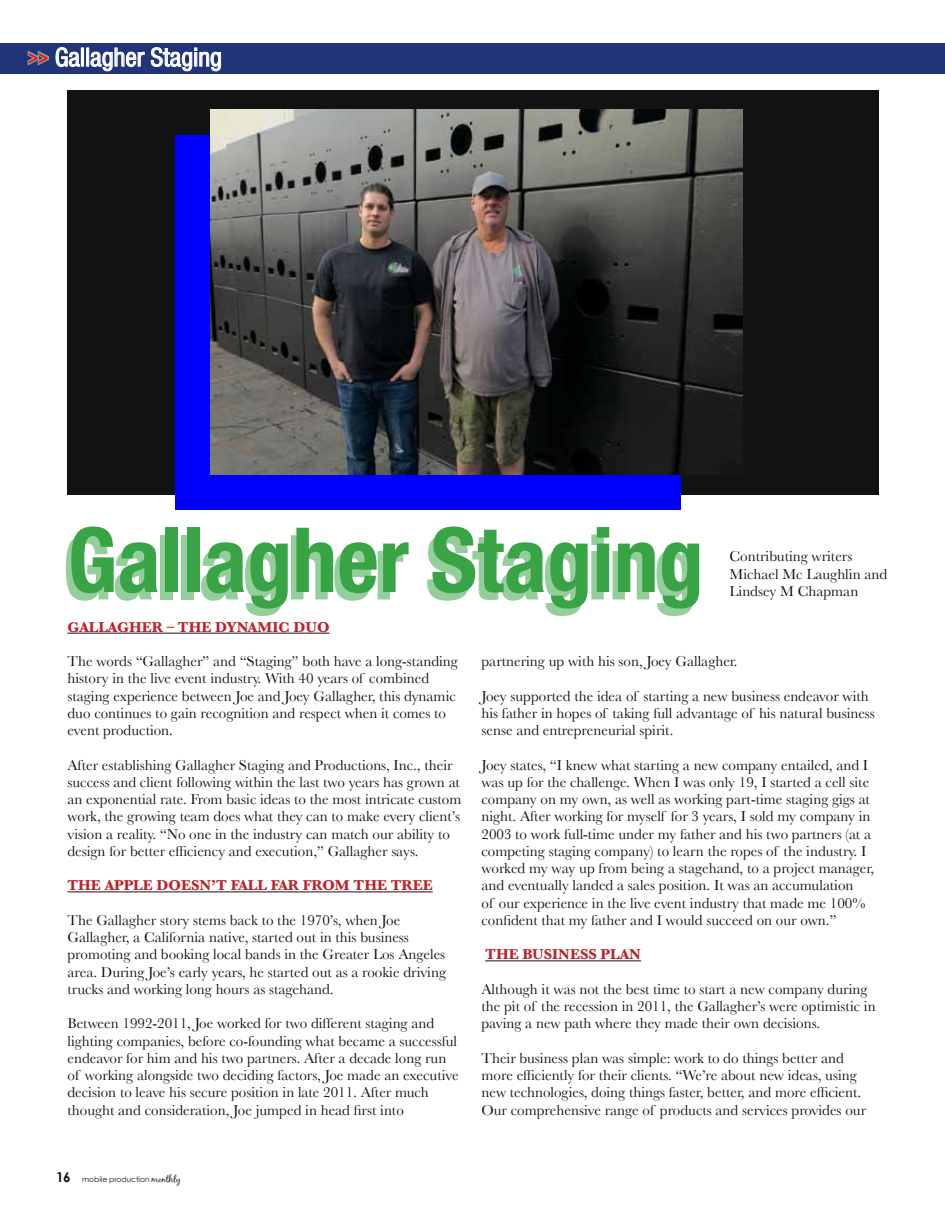
<style>
.page{position:relative;width:945px;height:1215px;background:#fff}
.page>*{position:absolute;margin:0;border:0;box-sizing:border-box;transform-origin:0 0}
.t1{font:700 condensed 90px "Helvetica Neue";color:#39a446}
.t2{font:condensed 25.5px "Helvetica Neue";color:#fff}
.t3{font:15px/17.2px "Baskerville";color:#121212}
.t4{font:700 15px "Baskerville";color:#bc2229}
.t5{font:7.5px "Century Gothic";color:#121212}
.s1{font-family:"Helvetica CY Plain";font-stretch:normal;font-size:21px;color:#fd0000}
.s2{font-weight:700;font-size:13.5px}
.s3{font-family:"Black Jack";font-size:9px}
</style>
<div class="page">
<hr style="left:68px;top:633px;width:262px;height:1px;background:#121212">
<hr style="left:68px;top:892px;width:365px;height:1px;background:#121212">
<hr style="left:485px;top:960px;width:156px;height:1px;background:#121212">
<div style="left:68px;top:90px;width:811px;height:404px;background:#121212"></div>
<div style="left:0;top:43px;width:945px;height:30px;background:#203577"></div>
<svg style="left:27px;top:47px;width:53px;height:20px"></svg>
<div style="left:81px;top:48px;width:3px;height:18px;border:1px solid #fff"></div>
<svg style="left:87px;top:47px;width:134px;height:25px"></svg>
<div style="left:176px;top:135px;width:505px;height:374px;background:#00f"></div>
<img style="left:210px;top:110px;width:533px;height:365px">
<h2 class="t2" style="left:28px;top:42px;width:195px"><span class="s1">&gt;&gt;</span> Gallagher Staging</h2>
<h1 class="t1" style="left:68px;top:506px;width:638px">Gallagher Staging</h1>
<p class="t3" style="left:730px;top:548px;width:159px">Contributing writers<br>Michael Mc Laughlin and<br>Lindsey M Chapman</p>
<p class="t4" style="left:68px;top:618px;width:264px">GALLAGHER – THE DYNAMIC DUO</p>
<p class="t3" style="left:68px;top:653px;width:392px">The words “Gallagher” and “Staging” both have a long-standing history in the live event industry. With 40 years of combined staging experience between Joe and Joey Gallagher, this dynamic duo continues to gain recognition and respect when it comes to event production.</p>
<p class="t3" style="left:68px;top:756px;width:395px">After establishing Gallagher Staging and Productions, Inc., their success and client following within the last two years has grown at an exponential rate. From basic ideas to the most intricate custom work, the growing team does what they can to make every client’s vision a reality. “No one in the industry can match our ability to design for better efficiency and execution,” Gallagher says.</p>
<p class="t4" style="left:68px;top:877px;width:367px">THE APPLE DOESN’T FALL FAR FROM THE TREE</p>
<p class="t3" style="left:68px;top:911px;width:380px">The Gallagher story stems back to the 1970’s, when Joe Gallagher, a California native, started out in this business promoting and booking local bands in the Greater Los Angeles area. During Joe’s early years, he started out as a rookie driving trucks and working long hours as stagehand.</p>
<p class="t3" style="left:68px;top:1015px;width:393px">Between 1992-2011, Joe worked for two different staging and lighting companies, before co-founding what became a successful endeavor for him and his two partners. After a decade long run of working alongside two deciding factors, Joe made an executive decision to leave his secure position in late 2011. After much thought and consideration, Joe jumped in head first into</p>
<p class="t3" style="left:482px;top:652px;width:258px">partnering up with his son, Joey Gallagher.</p>
<p class="t3" style="left:482px;top:687px;width:395px">Joey supported the idea of starting a new business endeavor with his father in hopes of taking full advantage of his natural business sense and entrepreneurial spirit.</p>
<p class="t3" style="left:482px;top:756px;width:394px">Joey states, “I knew what starting a new company entailed, and I was up for the challenge. When I was only 19, I started a cell site company on my own, as well as working part-time staging gigs at night. After working for myself for 3 years, I sold my company in 2003 to work full-time under my father and his two partners (at a competing staging company) to learn the ropes of the industry. I worked my way up from being a stagehand, to a project manager, and eventually landed a sales position. It was an accumulation<br>of our experience in the live event industry that made me 100% confident that my father and I would succeed on our own.”</p>
<p class="t4" style="left:485px;top:946px;width:157px">THE BUSINESS PLAN</p>
<p class="t3" style="left:482px;top:980px;width:396px">Although it was not the best time to start a new company during the pit of the recession in 2011, the Gallagher’s were optimistic in paving a new path where they made their own decisions.</p>
<p class="t3" style="left:482px;top:1049px;width:386px">Their business plan was simple: work to do things better and more efficiently for their clients. “We’re about new ideas, using new technologies, doing things faster, better, and more efficient.<br>Our comprehensive range of products and services provides our</p>
<p class="t5" style="left:56px;top:1174px;width:126px"><span class="s2">16</span> mobile production <span class="s3">monthly</span></p>
</div>
